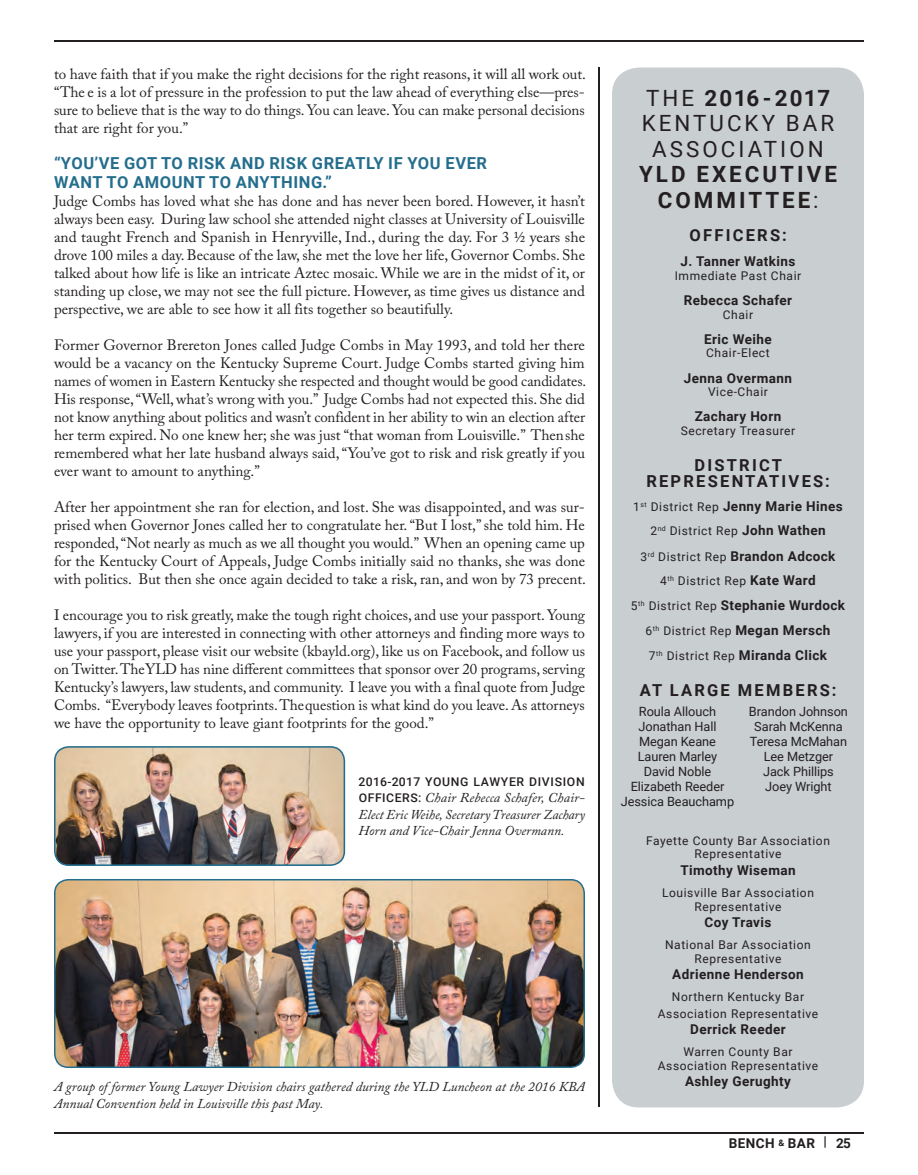
<style>
.page{position:relative;width:918px;height:1175px;background:#fff}
.page>*{position:absolute;margin:0;border:0;box-sizing:border-box;transform-origin:0 0}
.Sub_Headings_for_Bod{font:22.35px "Roboto";letter-spacing:.135em;color:#231f20}
.Sub_Headings_for_Bod-2{font:700 22.35px "Roboto";letter-spacing:.135em;color:#231f20}
.Sub_Headings_for_Bod-3{font:700 22.35px "Roboto";letter-spacing:.055em;color:#231f20}
.Sub_Headings_for_Bod-4{font:700 16.5px/19.5px "Roboto";letter-spacing:.035em;color:#246e8d}
.Sub_Headings_for_Bod-5{font:700 16.5px "Roboto";letter-spacing:.135em;color:#231f20}
.Serif_Body_Text{font:15px/18px "Adobe Caslon Pro";color:#231f20;text-align:justify}
.Serif_Body_Text-2{font:italic 13.5px/16.5px "Adobe Caslon Pro";color:#231f20;text-align:justify}
.t1{font:700 13.5px "Roboto";letter-spacing:.03em;color:#231f20}
.t2{font:12.75px "Roboto";letter-spacing:-.005em;color:#231f20}
.t3{font:12px/13.5px "Roboto";letter-spacing:.05em;color:#231f20;text-align:center}
.Serif_Body_Text-3{font:500 12px "Roboto";letter-spacing:.055em;color:#231f20}
.s1{font-family:"Roboto";font-weight:500;font-style:normal;font-size:12px}
.s2{font-weight:400}
.s3{font-weight:400;font-size:12px}
.s4{font-weight:700;font-size:13.5px}
.s5{font-size:9px}
</style>
<div class="page">
<hr style="left:54px;top:1132px;width:810px;height:1px;background:#231f20">
<hr style="left:54px;top:40px;width:810px;height:2px;background:#231f20">
<div style="left:612px;top:68px;width:252px;height:1039px;background:#c9ced1;border-radius:27px"></div>
<img style="left:55px;top:747px;width:289px;height:118px">
<div style="left:54px;top:746px;width:291px;height:120px;border:2px solid #246e8d;border-radius:14px"></div>
<img style="left:55px;top:879px;width:529px;height:188px">
<div style="left:54px;top:879px;width:531px;height:189px;border:2px solid #246e8d;border-radius:14px"></div>
<hr style="left:598px;top:68px;width:1px;height:1039px;background:#231f20">
<p class="Serif_Body_Text" style="left:54px;top:64px;width:534px">to have faith that if you make the right decisions for the right reasons, it will all work out. “The e is a lot of pressure in the profession to put the law ahead of everything else—pres&shy;sure to believe that is the way to do things. You can leave. You can make personal decisions that are right for you.”</p>
<p class="Sub_Headings_for_Bod-4" style="left:54px;top:152px;width:435px">“YOU’VE GOT TO RISK AND RISK GREATLY IF YOU EVER<br>WANT TO AMOUNT TO ANYTHING.”</p>
<p class="Serif_Body_Text" style="left:54px;top:192px;width:533px">Judge Combs has loved what she has done and has never been bored. However, it hasn’t always been easy. During law school she attended night classes at University of Louisville and taught French and Spanish in Henryville, Ind., during the day. For 3 ½ years she drove 100 miles a day. Because of the law, she met the love her life, Governor Combs. She talked about how life is like an intricate Aztec mosaic. While we are in the midst of it, or standing up close, we may not see the full picture. However, as time gives us distance and perspective, we are able to see how it all fits together so beautifully.</p>
<p class="Serif_Body_Text" style="left:54px;top:336px;width:534px">Former Governor Brereton Jones called Judge Combs in May 1993, and told her there would be a vacancy on the Kentucky Supreme Court. Judge Combs started giving him names of women in Eastern Kentucky she respected and thought would be good candidates.<br>His response, “Well, what’s wrong with you.” Judge Combs had not expected this. She did not know anything about politics and wasn’t confident in her ability to win an election after her term expired. No one knew her; she was just “that woman from Louisville.” Thenshe remembered what her late husband always said, “You’ve got to risk and risk greatly if you ever want to amount to anything.”</p>
<p class="Serif_Body_Text" style="left:54px;top:498px;width:534px">After her appointment she ran for election, and lost. She was disappointed, and was sur&shy;prised when Governor Jones called her to congratulate her. “But I lost,” she told him. He responded, “Not nearly as much as we all thought you would.” When an opening came up for the Kentucky Court of Appeals, Judge Combs initially said no thanks, she was done with politics. But then she once again decided to take a risk, ran, and won by 73 precent.</p>
<p class="Serif_Body_Text" style="left:54px;top:606px;width:533px">I encourage you to risk greatly, make the tough right choices, and use your passport. Young lawyers, if you are interested in connecting with other attorneys and finding more ways to use your passport, please visit our website (kbayld.org), like us on Facebook, and follow us on Twitter. TheYLD has nine different committees that sponsor over 20 programs, serving Kentucky’s lawyers, law students, and community. I leave you with a final quote from Judge Combs. “Everybody leaves footprints. Thequestion is what kind do you leave. As attorneys we have the opportunity to leave giant footprints for the good.”</p>
<p class="Serif_Body_Text-3" style="left:359px;top:773px;width:228px">2016-2017 YOUNG LAWYER DIVISION</p>
<p class="Serif_Body_Text-2" style="left:359px;top:789px;width:228px"><span class="s1">OFFICERS:</span> Chair Rebecca Schafer, Chair-Elect Eric Weihe, Secretary Treasurer Zachary Horn and Vice-Chair Jenna Overmann.</p>
<p class="Serif_Body_Text-2" style="left:54px;top:1078px;width:533px">A group of former Young Lawyer Division chairs gathered during the YLD Luncheon at the 2016 KBA<br>Annual Convention held in Louisville this past May.</p>
<p class="Sub_Headings_for_Bod-3" style="left:646px;top:82px;width:186px"><span class="s2">THE</span> 2016-2017</p>
<p class="Sub_Headings_for_Bod" style="left:642px;top:108px;width:194px">KENTUCKY BAR</p>
<p class="Sub_Headings_for_Bod" style="left:652px;top:133px;width:173px">ASSOCIATION</p>
<p class="Sub_Headings_for_Bod-2" style="left:639px;top:159px;width:199px">YLD EXECUTIVE</p>
<p class="Sub_Headings_for_Bod-2" style="left:658px;top:184px;width:162px">COMMITTEE<span class="s2">:</span></p>
<p class="Sub_Headings_for_Bod-5" style="left:690px;top:224px;width:99px">OFFICERS:</p>
<p class="t1" style="left:681px;top:252px;width:116px">J. Tanner Watkins</p>
<p class="t3" style="left:675px;top:268px;width:128px">Immediate Past Chair</p>
<p class="t1" style="left:684px;top:291px;width:110px">Rebecca Schafer</p>
<p class="t3" style="left:723px;top:307px;width:32px">Chair</p>
<p class="t1" style="left:704px;top:329px;width:69px">Eric Weihe</p>
<p class="t3" style="left:706px;top:346px;width:65px">Chair-Elect</p>
<p class="t1" style="left:684px;top:368px;width:110px">Jenna Overmann</p>
<p class="t3" style="left:708px;top:384px;width:61px">Vice-Chair</p>
<p class="t1" style="left:695px;top:407px;width:88px">Zachary Horn</p>
<p class="t3" style="left:681px;top:423px;width:116px">Secretary Treasurer</p>
<p class="Sub_Headings_for_Bod-5" style="left:694px;top:453px;width:89px">DISTRICT</p>
<p class="Sub_Headings_for_Bod-5" style="left:646px;top:470px;width:185px">REPRESENTATIVES:</p>
<p class="t1" style="left:633px;top:497px;width:211px"><span class="s3">1</span><sup>st</sup> <span class="s3">District Rep</span> Jenny Marie Hines</p>
<p class="t3" style="left:650px;top:524px;width:177px">2<sup>nd</sup> District Rep <span class="s4">John Wathen</span></p>
<p class="t1" style="left:640px;top:546px;width:197px"><span class="s3">3</span><sup>rd</sup> <span class="s3">District Rep</span> Brandon Adcock</p>
<p class="t3" style="left:660px;top:573px;width:157px">4<sup>th</sup> District Rep <span class="s4">Kate Ward</span></p>
<p class="t1" style="left:631px;top:595px;width:216px"><span class="s3">5</span><sup>th</sup> <span class="s3">District Rep</span> Stephanie Wurdock</p>
<p class="t3" style="left:646px;top:623px;width:186px">6<sup>th</sup> District Rep <span class="s4">Megan Mersch</span></p>
<p class="t3" style="left:649px;top:648px;width:180px">7<sup>th</sup> District Rep <span class="s4">Miranda Click</span></p>
<p class="Sub_Headings_for_Bod-5" style="left:640px;top:679px;width:198px">AT LARGE MEMBERS:</p>
<p class="t2" style="left:639px;top:702px;width:79px">Roula Allouch</p>
<p class="t2" style="left:638px;top:717px;width:80px">Jonathan Hall</p>
<p class="t2" style="left:639px;top:732px;width:78px">Megan Keane</p>
<p class="t2" style="left:638px;top:747px;width:81px">Lauren Marley</p>
<p class="t2" style="left:644px;top:762px;width:69px">David Noble</p>
<p class="t2" style="left:631px;top:777px;width:95px">Elizabeth Reeder</p>
<p class="t2" style="left:621px;top:792px;width:115px">Jessica Beauchamp</p>
<p class="t2" style="left:749px;top:702px;width:100px">Brandon Johnson</p>
<p class="t2" style="left:754px;top:717px;width:90px">Sarah McKenna</p>
<p class="t2" style="left:750px;top:732px;width:99px">Teresa McMahan</p>
<p class="t2" style="left:764px;top:747px;width:71px">Lee Metzger</p>
<p class="t2" style="left:763px;top:762px;width:72px">Jack Phillips</p>
<p class="t2" style="left:765px;top:777px;width:68px">Joey Wright</p>
<p class="t3" style="left:646px;top:833px;width:185px">Fayette County Bar Association<br>Representative</p>
<p class="t1" style="left:680px;top:860px;width:117px">Timothy Wiseman</p>
<p class="t3" style="left:662px;top:885px;width:154px">Louisville Bar Association</p>
<p class="t3" style="left:694px;top:899px;width:89px">Representative</p>
<p class="t1" style="left:705px;top:912px;width:68px">Coy Travis</p>
<p class="t3" style="left:665px;top:937px;width:147px">National Bar Association</p>
<p class="t3" style="left:694px;top:951px;width:89px">Representative</p>
<p class="t1" style="left:672px;top:964px;width:133px">Adrienne Henderson</p>
<p class="t3" style="left:658px;top:988px;width:162px;line-height:16.2px">Northern Kentucky Bar<br>Association Representative</p>
<p class="t1" style="left:690px;top:1019px;width:97px">Derrick Reeder</p>
<p class="t3" style="left:683px;top:1044px;width:111px">Warren County Bar</p>
<p class="t3" style="left:658px;top:1058px;width:162px">Association Representative</p>
<p class="t1" style="left:685px;top:1071px;width:107px">Ashley Gerughty</p>
<p class="t1" style="left:729px;top:1133px;width:124px">BENCH <span class="s5">&amp;</span> BAR | 25</p>
</div>
